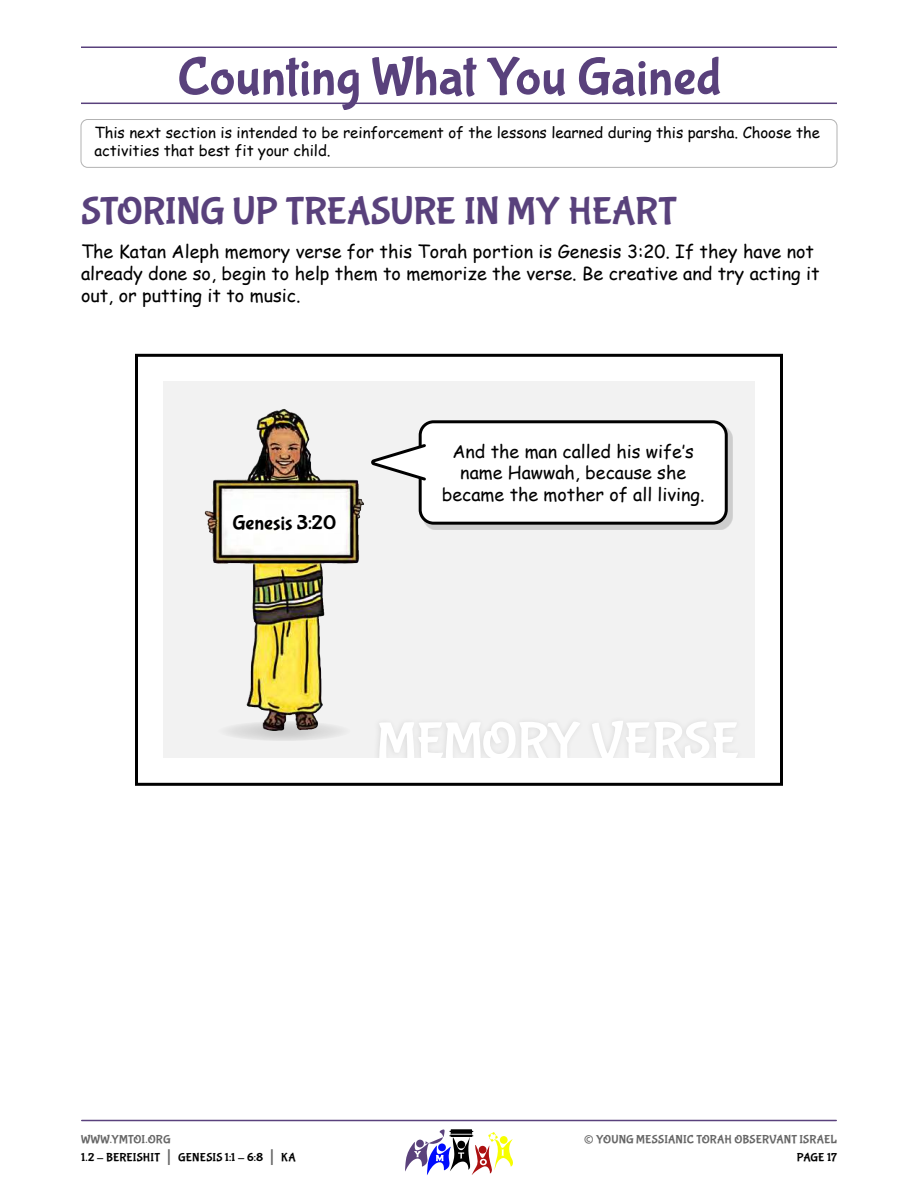
<style>
.page{position:relative;width:918px;height:1188px;background:#fff}
.page>*{position:absolute;margin:0;border:0;box-sizing:border-box;transform-origin:0 0}
.t1{font:54px "Bubblegum Sans";color:#59417c}
.t2{font:53.7px "Bubblegum Sans";color:#fff}
.t3{font:39px "Bubblegum Sans";letter-spacing:-.01em;color:#59417c}
.t4{font:27px "Bubblegum Sans";color:#666}
.t5{font:20.85px "Bubblegum Sans";color:#000}
.t6{font:18px/21.6px "Comic Sans MS";color:#000}
.t7{font:17.85px/21.5px "Comic Sans MS";color:#000;text-align:center}
.t8{font:15px/18px "Comic Sans MS";color:#000}
.t9{font:12px/18px "Bubblegum Sans";letter-spacing:.01em;color:#000}
.t10{font:12px "Bubblegum Sans";letter-spacing:.01em;color:#666}
.s1{color:#666}
.s2{font-size:21px;color:#666}
</style>
<div class="page">
<hr style="left:82px;top:1120px;width:754px;height:1px;background:#59417c">
<svg style="left:405px;top:1129px;width:108px;height:46px"></svg>
<hr style="left:81px;top:103px;width:756px;height:1px;background:#59417c">
<hr style="left:81px;top:46px;width:756px;height:2px;background:#59417c">
<div style="left:81px;top:119px;width:756px;height:49px;border:1px solid #b2b2b2;border-radius:7px"></div>
<div style="left:163px;top:382px;width:592px;height:376px;background:#f2f2f2"></div>
<div style="left:373px;top:715px;width:371px;height:43px;background:#e9e9e9"></div>
<svg style="left:281px;top:409px;width:443px;height:161px"></svg>
<svg style="left:217px;top:721px;width:135px;height:20px"></svg>
<img style="left:204px;top:410px;width:77px;height:206px">
<div style="left:423px;top:425px;width:310px;height:104px;background:#cdcdcd"></div>
<div style="left:420px;top:422px;width:306px;height:101px;background:#fff;border-radius:13px"></div>
<div style="left:419px;top:420px;width:309px;height:105px;border:3px solid #000;border-radius:13px"></div>
<svg style="left:369px;top:442px;width:57px;height:41px"></svg>
<div style="left:135px;top:354px;width:648px;height:432px;border:3px solid #000"></div>
<h1 class="t1" style="left:177px;top:53px;width:546px">Counting What You Gained</h1>
<p class="t8" style="left:94px;top:123px;width:727px">This next section is intended to be reinforcement of the lessons learned during this parsha. Choose the activities that best fit your child.</p>
<h3 class="t3" style="left:81px;top:195px;width:597px">STORING UP TREASURE IN MY HEART</h3>
<p class="t6" style="left:81px;top:240px;width:740px">The Katan Aleph memory verse for this Torah portion is Genesis 3:20. If they have not already done so, begin to help them to memorize the verse. Be creative and try acting it out, or putting it to music.</p>
<p class="t5" style="left:232px;top:514px;width:105px">Genesis 3:20</p>
<p class="t7" style="left:442px;top:440px;width:264px">And the man called his wife’s name Hawwah, because she became the mother of all living.</p>
<h2 class="t2" style="left:377px;top:718px;width:364px">MEMORY VERSE</h2>
<p class="t9" style="left:81px;top:1131px;width:216px"><span class="s1">WWW.YMTOI.ORG<br></span>1.2 - BEREISHIT <span class="s2">|</span> GENESIS 1:1 - 6:8 <span class="s2">|</span> KA</p>
<h3 class="t4" style="left:584px;top:1128px;width:12px">©</h3>
<p class="t10" style="left:596px;top:1134px;width:242px">YOUNG MESSIANIC TORAH OBSERVANT ISRAEL</p>
<p class="t9" style="left:797px;top:1149px;width:42px">PAGE 17</p>
</div>
